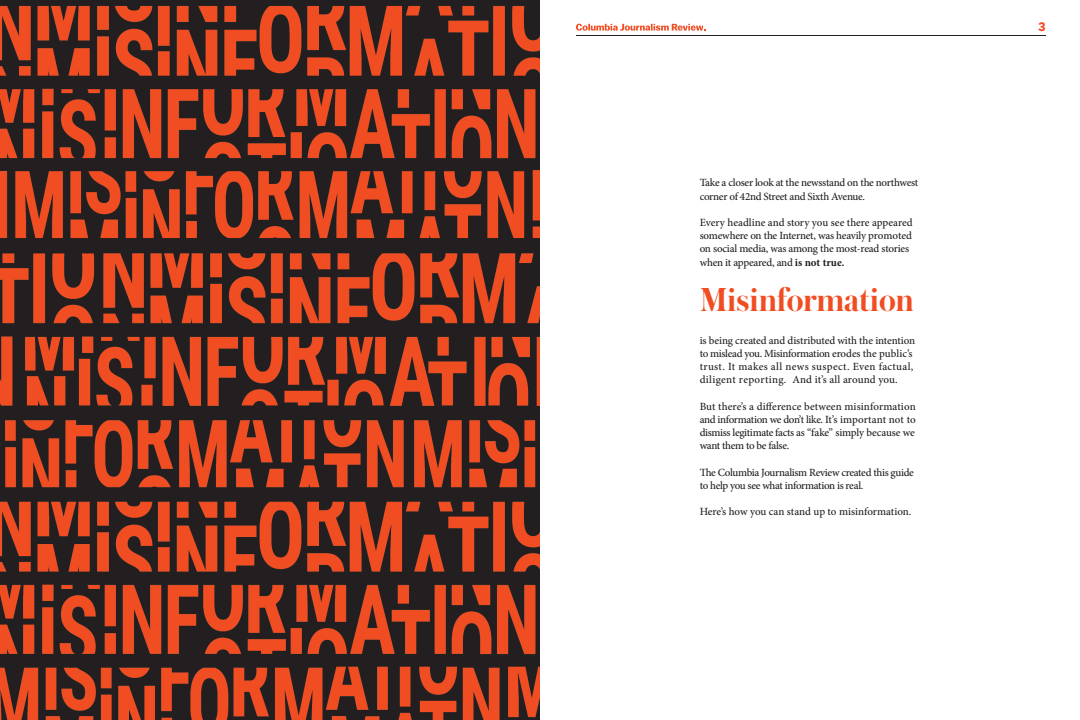
<style>
.page{position:relative;width:1080px;height:720px;background:#fff}
.page>*{position:absolute;margin:0;border:0;box-sizing:border-box;transform-origin:0 0}
.t1{font:600 35px "Austin";letter-spacing:-.005em;color:#f04d22}
.t2{font:700 12px "Avenir Next";color:#f04d22}
.t3{font:500 11px/13.2px "Minion Pro";letter-spacing:-.02em;color:#231f20}
.s1{font-weight:700}
</style>
<div class="page">
<hr style="left:576px;top:35px;width:470px;height:1px;background:#231f20">
<svg style="left:576px;top:24px;width:130px;height:7px"></svg>
<img style="left:0;top:0;width:540px;height:720px">
<p class="t3" style="left:700px;top:176px;width:220px">Take a closer look at the newsstand on the northwest corner of 42nd Street and Sixth Avenue.</p>
<p class="t3" style="left:700px;top:216px;width:214px">Every headline and story you see there appeared somewhere on the Internet, was heavily promoted on social media, was among the most-read stories when it appeared, and <span class="s1">is not true.</span></p>
<p class="t1" style="left:700px;top:275px;width:216px">Misinformation</p>
<p class="t3" style="left:700px;top:333px;width:217px">is being created and distributed with the intention to mislead you. Misinformation erodes the public’s trust. It makes all news suspect. Even factual, diligent reporting. And it’s all around you.</p>
<p class="t3" style="left:700px;top:399px;width:218px;text-align:justify">But there’s a difference between misinformation and information we don’t like. It’s important not to dismiss legitimate facts as “fake” simply because we want them to be false.</p>
<p class="t3" style="left:700px;top:465px;width:216px">The Columbia Journalism Review created this guide to help you see what information is real.</p>
<p class="t3" style="left:700px;top:505px;width:213px">Here’s how you can stand up to misinformation.</p>
<p class="t2" style="left:1038px;top:16px;width:9px">3</p>
</div>
